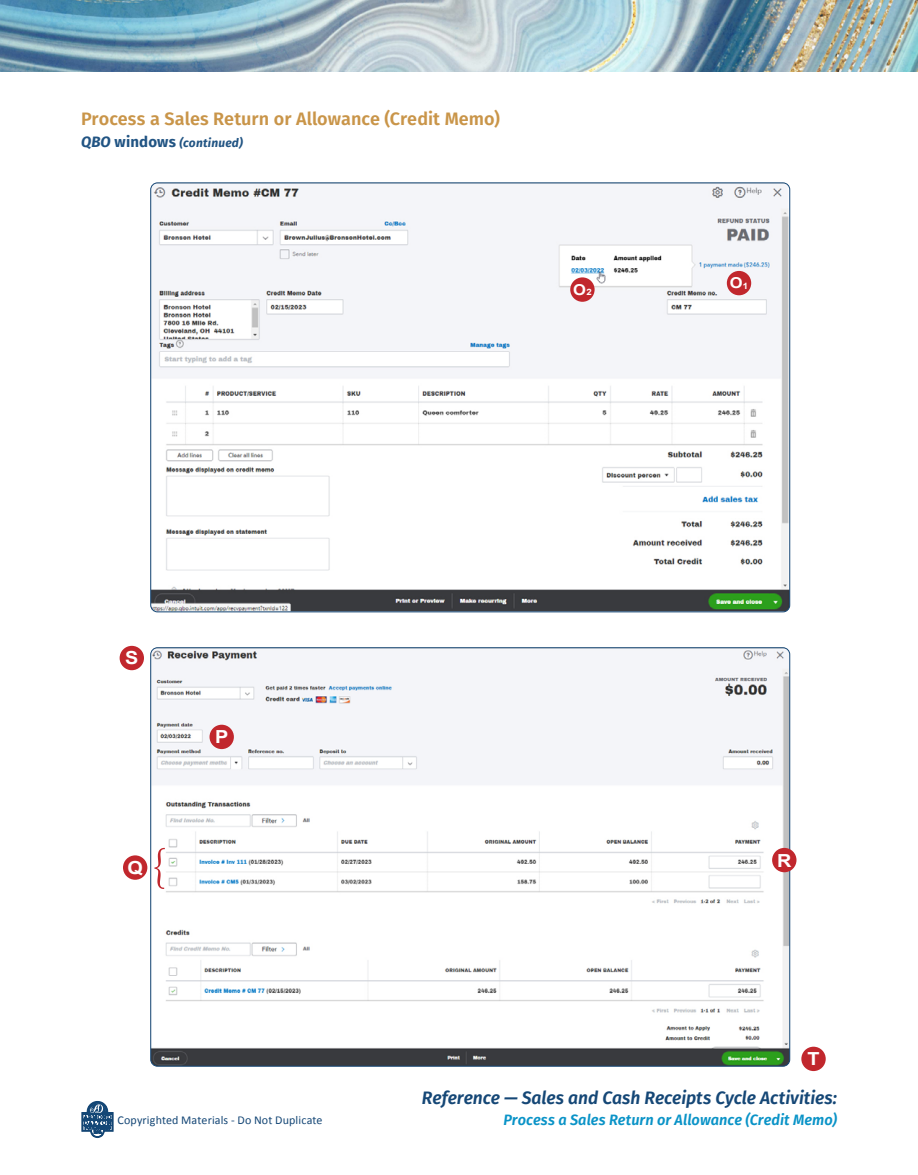
<style>
.page{position:relative;width:918px;height:1175px;background:#fff}
.page>*{position:absolute;margin:0;border:0;box-sizing:border-box;transform-origin:0 0}
.t1{font:italic 600 18px "Fira Sans";letter-spacing:-.005em;color:#154776}
.t2{font:600 18px "Fira Sans";color:#c99549}
.t3{font:700 18px "Arial";color:#fff;scale:1.1 1}
.t4{font:italic 600 15px "Fira Sans";letter-spacing:.005em;color:#0a93c7}
.t5{font:700 15px "Arial";color:#fff;scale:1.1 1}
.t6{font:12px "Calibri";letter-spacing:.01em;color:#154776}
.t7{font:italic 700 12px "Fira Sans";letter-spacing:.015em;color:#215483}
.t8{font:700 8.7px "Arial";color:#fff;scale:1.1 1}
.s1{font-size:15px}
.s2{font-style:normal;font-size:15px}
.s3{font-size:8.7px}
</style>
<div class="page">
<img style="left:0;top:0;width:918px;height:71px">
<div style="left:78px;top:1100px;width:39px;height:38px;background:linear-gradient(to bottom,#fff,#fff)"></div>
<svg style="left:82px;top:1101px;width:31px;height:36px"></svg>
<img style="left:151px;top:183px;width:639px;height:428px">
<img style="left:151px;top:648px;width:639px;height:418px">
<div style="left:120px;top:646px;width:24px;height:24px;background:#c1272d;border-radius:50%"></div>
<div style="left:123px;top:855px;width:24px;height:24px;background:#c1272d;border-radius:50%"></div>
<div style="left:210px;top:724px;width:24px;height:25px;background:#c1272d;border-radius:50%"></div>
<div style="left:727px;top:271px;width:24px;height:24px;background:#c1272d;border-radius:50%"></div>
<div style="left:570px;top:277px;width:25px;height:25px;background:#c1272d;border-radius:50%"></div>
<svg style="left:154px;top:848px;width:11px;height:41px"></svg>
<div style="left:801px;top:1046px;width:25px;height:25px;background:#c1272d;border-radius:50%"></div>
<div style="left:772px;top:848px;width:24px;height:24px;background:#c1272d;border-radius:50%"></div>
<p class="t2" style="left:81px;top:104px;width:420px">Process a Sales Return or Allowance (Credit Memo)</p>
<p class="t7" style="left:81px;top:133px;width:163px"><span class="s1">QBO</span> <span class="s2">windows</span> (continued)</p>
<p class="t5" style="left:573px;top:280px;width:13px">O</p>
<p class="t8" style="left:586px;top:287px;width:6px">2</p>
<p class="t5" style="left:730px;top:273px;width:18px">O<span class="s3">1</span></p>
<p class="t3" style="left:125px;top:646px;width:14px">S</p>
<p class="t3" style="left:128px;top:855px;width:16px">Q</p>
<p class="t3" style="left:215px;top:725px;width:14px">P</p>
<p class="t3" style="left:777px;top:848px;width:14px">R</p>
<p class="t3" style="left:808px;top:1047px;width:12px">T</p>
<p class="t1" style="left:422px;top:1082px;width:417px">Reference — Sales and Cash Receipts Cycle Activities:</p>
<p class="t6" style="left:117px;top:1112px;width:207px">Copyrighted Materials - Do Not Duplicate</p>
<p class="t4" style="left:503px;top:1107px;width:335px">Process a Sales Return or Allowance (Credit Memo)</p>
</div>
